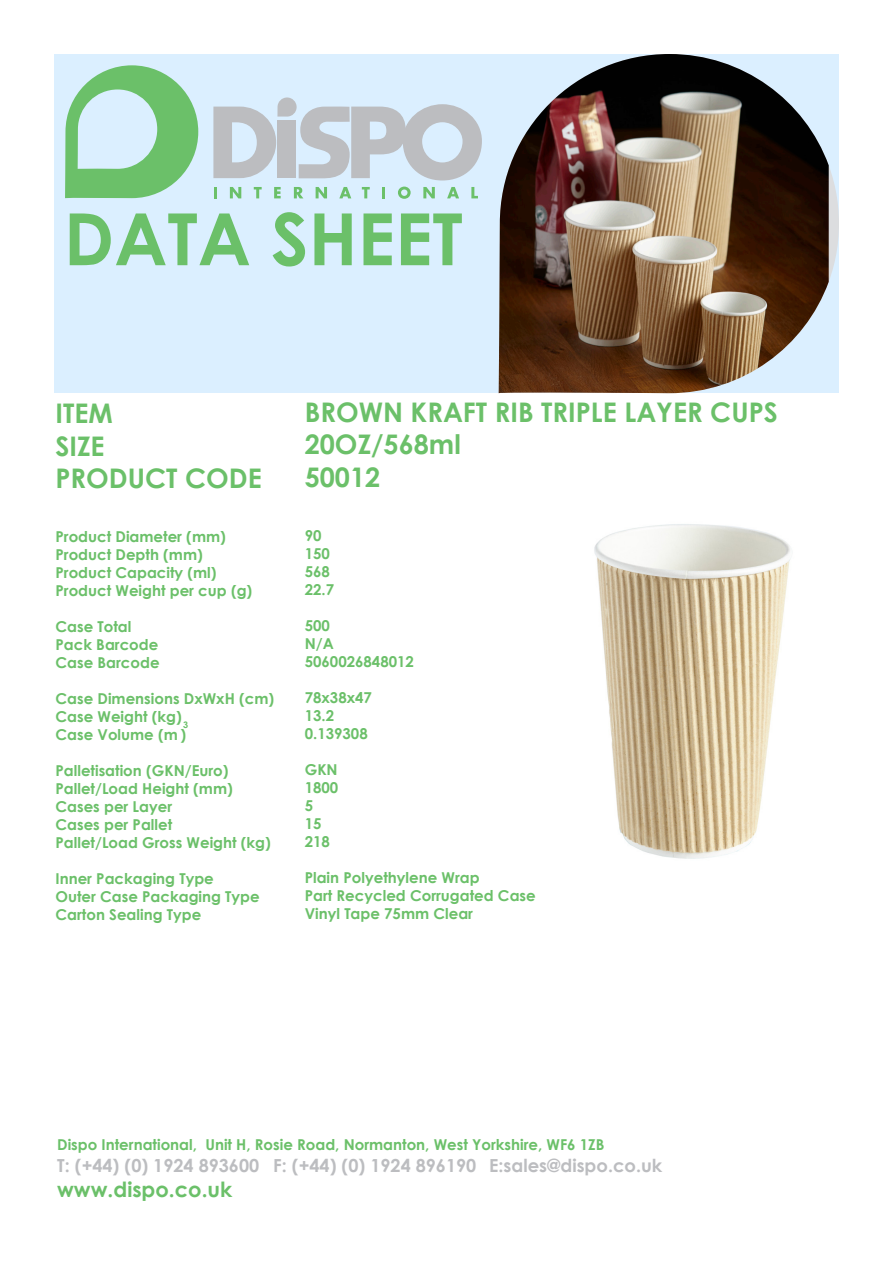
<style>
.page{position:relative;width:893px;height:1263px;background:#fff}
.page>*{position:absolute;margin:0;border:0;box-sizing:border-box;transform-origin:0 0}
.t1{font:700 72px "Century Gothic";color:#6bc069}
.t2{font:700 27px "Century Gothic";color:#6bc069}
.t3{font:700 21px "Century Gothic";color:#6bc069}
.t4{font:700 18px "Century Gothic";color:#bcbdc0}
.t5{font:700 15px/18px "Century Gothic";color:#6bc069}
.t6{font:700 9px "Century Gothic";color:#6bc069}
</style>
<div class="page">
<div style="left:54px;top:54px;width:785px;height:339px;background:#dbefff"></div>
<svg style="left:499px;top:167px;width:340px;height:227px"></svg>
<img style="left:499px;top:54px;width:330px;height:339px">
<svg style="left:214px;top:187px;width:3px;height:11px"></svg>
<svg style="left:230px;top:187px;width:11px;height:11px"></svg>
<svg style="left:254px;top:187px;width:8px;height:11px"></svg>
<svg style="left:274px;top:187px;width:7px;height:11px"></svg>
<svg style="left:294px;top:187px;width:9px;height:11px"></svg>
<svg style="left:316px;top:187px;width:11px;height:11px"></svg>
<svg style="left:339px;top:187px;width:12px;height:11px"></svg>
<svg style="left:362px;top:187px;width:8px;height:11px"></svg>
<svg style="left:382px;top:187px;width:3px;height:11px"></svg>
<svg style="left:398px;top:187px;width:13px;height:12px"></svg>
<svg style="left:423px;top:187px;width:12px;height:11px"></svg>
<svg style="left:447px;top:187px;width:12px;height:11px"></svg>
<svg style="left:471px;top:187px;width:7px;height:11px"></svg>
<svg style="left:65px;top:65px;width:133px;height:134px"></svg>
<svg style="left:213px;top:97px;width:269px;height:83px"></svg>
<img style="left:594px;top:524px;width:196px;height:335px">
<p class="t1" style="left:64px;top:184px;width:400px">DATA SHEET</p>
<p class="t2" style="left:56px;top:393px;width:59px">ITEM</p>
<p class="t2" style="left:56px;top:426px;width:51px">SIZE</p>
<p class="t2" style="left:56px;top:458px;width:208px">PRODUCT CODE</p>
<p class="t5" style="left:56px;top:527px;width:172px">Product Diameter (mm)</p>
<p class="t5" style="left:56px;top:545px;width:149px">Product Depth (mm)</p>
<p class="t5" style="left:56px;top:563px;width:163px">Product Capacity (ml)</p>
<p class="t5" style="left:56px;top:581px;width:198px">Product Weight per cup (g)</p>
<p class="t5" style="left:56px;top:617px;width:77px">Case Total</p>
<p class="t5" style="left:56px;top:635px;width:104px">Pack Barcode</p>
<p class="t5" style="left:56px;top:653px;width:106px">Case Barcode</p>
<p class="t5" style="left:56px;top:689px;width:220px">Case Dimensions DxWxH (cm)</p>
<p class="t5" style="left:56px;top:707px;width:128px">Case Weight (kg)</p>
<p class="t5" style="left:56px;top:725px;width:132px">Case Volume (m )</p>
<p class="t5" style="left:56px;top:761px;width:175px">Palletisation (GKN/Euro)</p>
<p class="t5" style="left:56px;top:779px;width:179px">Pallet/Load Height (mm)</p>
<p class="t5" style="left:56px;top:797px;width:118px">Cases per Layer</p>
<p class="t5" style="left:56px;top:815px;width:118px">Cases per Pallet</p>
<p class="t5" style="left:56px;top:833px;width:217px">Pallet/Load Gross Weight (kg)</p>
<p class="t5" style="left:56px;top:869px;width:206px">Inner Packaging Type<br>Outer Case Packaging Type</p>
<p class="t5" style="left:56px;top:905px;width:147px">Carton Sealing Type</p>
<p class="t6" style="left:183px;top:718px;width:7px">3</p>
<p class="t2" style="left:305px;top:392px;width:475px">BROWN KRAFT RIB TRIPLE LAYER CUPS</p>
<p class="t2" style="left:305px;top:424px;width:158px">20OZ/568ml</p>
<p class="t2" style="left:305px;top:456px;width:77px">50012</p>
<p class="t5" style="left:305px;top:526px;width:18px">90</p>
<p class="t5" style="left:305px;top:544px;width:27px">150</p>
<p class="t5" style="left:305px;top:562px;width:27px">568</p>
<p class="t5" style="left:305px;top:580px;width:31px">22.7</p>
<p class="t5" style="left:305px;top:616px;width:27px">500</p>
<p class="t5" style="left:305px;top:634px;width:31px">N/A</p>
<p class="t5" style="left:305px;top:652px;width:111px">5060026848012</p>
<p class="t5" style="left:305px;top:688px;width:69px">78x38x47</p>
<p class="t5" style="left:305px;top:706px;width:31px">13.2</p>
<p class="t5" style="left:305px;top:724px;width:64px">0.139308</p>
<p class="t5" style="left:305px;top:760px;width:35px">GKN</p>
<p class="t5" style="left:305px;top:778px;width:35px">1800</p>
<p class="t5" style="left:305px;top:796px;width:10px">5</p>
<p class="t5" style="left:305px;top:814px;width:18px">15</p>
<p class="t5" style="left:305px;top:832px;width:27px">218</p>
<p class="t5" style="left:305px;top:868px;width:176px">Plain Polyethylene Wrap</p>
<p class="t5" style="left:305px;top:886px;width:232px">Part Recycled Corrugated Case</p>
<p class="t5" style="left:305px;top:904px;width:170px">Vinyl Tape 75mm Clear</p>
<p class="t5" style="left:57px;top:1135px;width:549px">Dispo International, Unit H, Rosie Road, Normanton, West Yorkshire, WF6 1ZB</p>
<p class="t4" style="left:57px;top:1151px;width:607px">T: (+44) (0) 1924 893600 F: (+44) (0) 1924 896190 E:sales@dispo.co.uk</p>
<p class="t3" style="left:57px;top:1173px;width:177px">www.dispo.co.uk</p>
</div>
